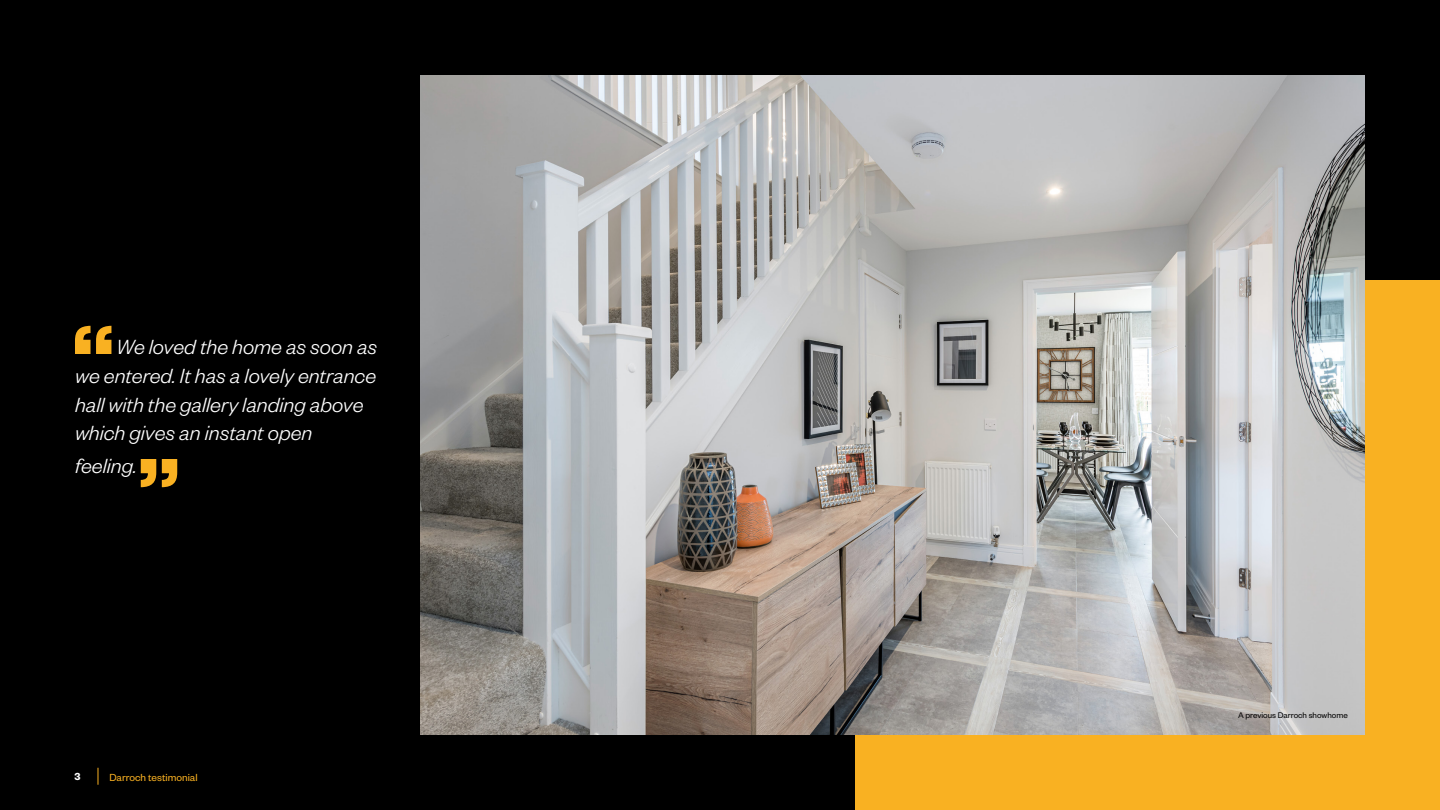
<style>
.page{position:relative;width:1440px;height:810px;background:#000}
.page>*{position:absolute;margin:0;border:0;box-sizing:border-box;transform-origin:0 0}
.t1{font:italic 300 22.5px/28.9px "Founders Grotesk";color:#fff}
.t2{font:11.25px "Founders Grotesk";color:#f9b122}
.t3{font:600 11.25px "Founders Grotesk";color:#fff}
.t4{font:9px "Founders Grotesk";color:#000}
</style>
<div class="page">
<div style="left:855px;top:280px;width:585px;height:530px;background:#f9b122"></div>
<svg style="left:98px;top:768px;width:1px;height:17px"></svg>
<img style="left:420px;top:75px;width:945px;height:660px">
<svg style="left:141px;top:459px;width:36px;height:28px"></svg>
<svg style="left:75px;top:326px;width:36px;height:28px"></svg>
<p class="t1" style="left:75px;top:331px;width:304px;text-indent:41px">We loved the home as soon as we entered. It has a lovely entrance hall with the gallery landing above which gives an instant open</p>
<p class="t1" style="left:75px;top:451px;width:63px">feeling.</p>
<p class="t3" style="left:74px;top:770px;width:8px">3</p>
<p class="t2" style="left:110px;top:770px;width:90px">Darroch testimonial</p>
<p class="t4" style="left:1238px;top:709px;width:111px">A previous Darroch showhome</p>
</div>
